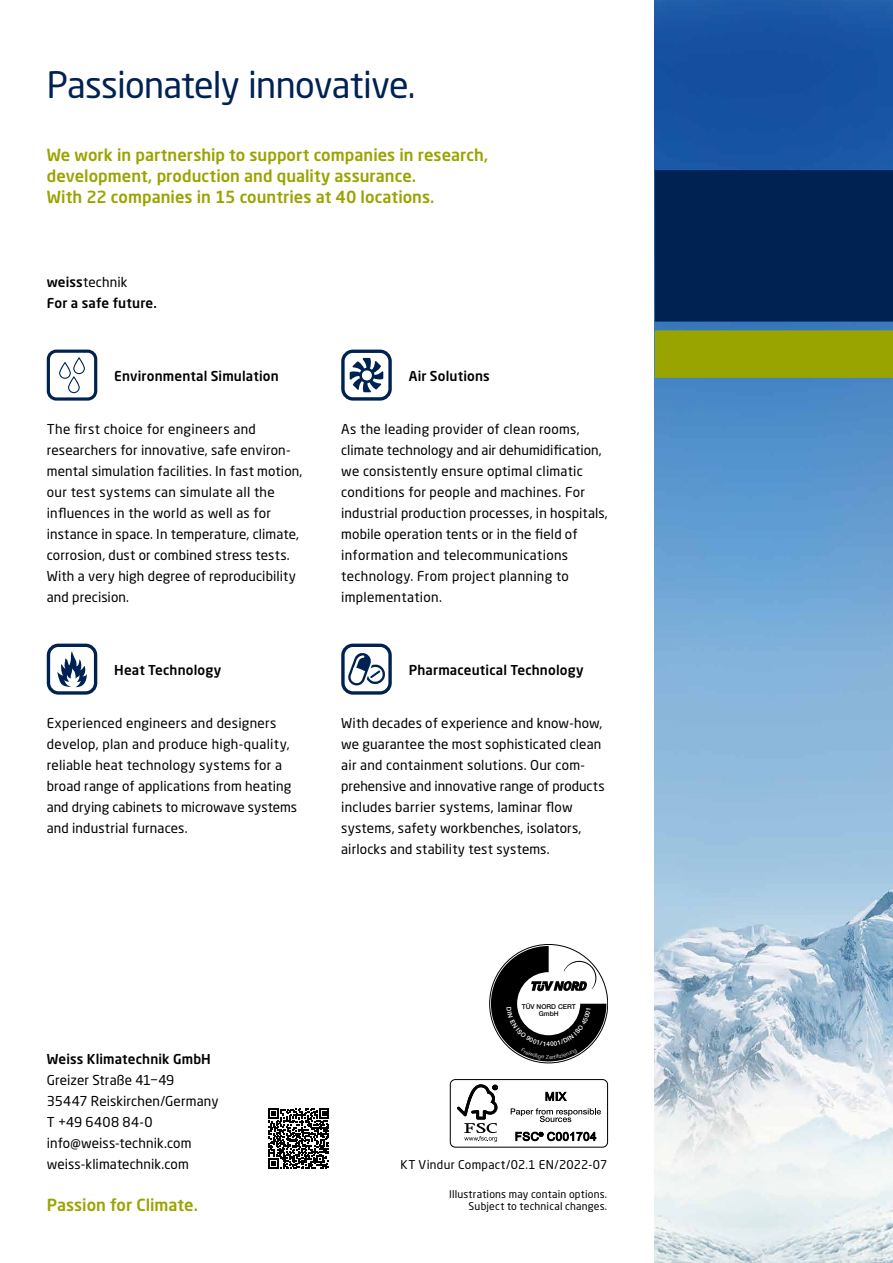
<style>
.page{position:relative;width:893px;height:1263px;background:#fff}
.page>*{position:absolute;margin:0;border:0;box-sizing:border-box;transform-origin:0 0}
.t1{font:36px "Neo Sans W1 G";letter-spacing:-.025em;color:#002252}
.t2{font:500 16.5px/21px "Neo Sans W1 G";color:#99a400}
.t3{font:13.5px/21px "Neo Sans W1 G";letter-spacing:.01em;color:#000}
.t4{font:500 13.5px/21px "Neo Sans W1 G";letter-spacing:.01em;color:#000}
.t5{font:12px "Neo Sans W1 G";letter-spacing:.025em;color:#000}
.t6{font:10.5px/12.8px "Neo Sans W1 G";letter-spacing:.015em;color:#000;text-align:right}
.t7{font:500 6.75px/6.8px "Helvetica Neue";color:#000;text-align:center}
.s1{font-weight:400}
</style>
<div class="page">
<img style="left:655px;top:0;width:238px;height:1263px">
<svg style="left:268px;top:1108px;width:61px;height:61px"></svg>
<div style="left:341px;top:644px;width:51px;height:51px;border:3px solid #002252;border-radius:10px"></div>
<svg style="left:348px;top:653px;width:37px;height:33px"></svg>
<div style="left:341px;top:350px;width:51px;height:51px;border:3px solid #002252;border-radius:10px"></div>
<svg style="left:350px;top:358px;width:33px;height:34px"></svg>
<svg style="left:59px;top:357px;width:26px;height:36px"></svg>
<div style="left:47px;top:350px;width:50px;height:51px;border:3px solid #002252;border-radius:8px"></div>
<div style="left:47px;top:644px;width:50px;height:51px;border:3px solid #002252;border-radius:10px"></div>
<svg style="left:57px;top:651px;width:30px;height:36px"></svg>
<div style="left:655px;top:330px;width:238px;height:48px;background:#99a400"></div>
<div style="left:655px;top:170px;width:238px;height:152px;background:#002252"></div>
<div style="left:450px;top:1079px;width:158px;height:69px;border:1px solid #000;border-radius:5px"></div>
<svg style="left:457px;top:1084px;width:41px;height:58px"></svg>
<svg style="left:545px;top:1091px;width:22px;height:10px"></svg>
<svg style="left:515px;top:1132px;width:81px;height:9px"></svg>
<svg style="left:511px;top:1108px;width:90px;height:14px"></svg>
<svg style="left:491px;top:946px;width:115px;height:115px"></svg>
<h1 class="t1" style="left:47px;top:62px;width:370px">Passionately innovative.</h1>
<p class="t2" style="left:47px;top:144px;width:443px">We work in partnership to support companies in research, development, production and quality assurance.<br>With 22 companies in 15 countries at 40 locations.</p>
<p class="t4" style="left:47px;top:271px;width:112px">weiss<span class="s1">technik<br></span>For a safe future.</p>
<p class="t4" style="left:114px;top:365px;width:166px">Environmental Simulation</p>
<p class="t4" style="left:409px;top:365px;width:83px">Air Solutions</p>
<p class="t3" style="left:47px;top:418px;width:257px">The first choice for engineers and researchers for innovative, safe environ&shy;mental simulation facilities. In fast motion, our test systems can simulate all the influences in the world as well as for instance in space. In temperature, climate, corrosion, dust or combined stress tests.<br>With a very high degree of reproducibility and precision.</p>
<p class="t3" style="left:341px;top:418px;width:268px">As the leading provider of clean rooms, climate technology and air dehumidification, we consistently ensure optimal climatic conditions for people and machines. For industrial production processes, in hospitals, mobile operation tents or in the field of information and telecommunications technology. From project planning to implementation.</p>
<p class="t4" style="left:114px;top:659px;width:109px">Heat Technology</p>
<p class="t3" style="left:47px;top:712px;width:252px">Experienced engineers and designers develop, plan and produce high-quality, reliable heat technology systems for a broad range of applications from heating and drying cabinets to microwave systems and industrial furnaces.</p>
<p class="t4" style="left:409px;top:659px;width:176px">Pharmaceutical Technology</p>
<p class="t3" style="left:341px;top:712px;width:265px">With decades of experience and know-how, we guarantee the most sophisticated clean air and containment solutions. Our com&shy;prehensive and innovative range of products includes barrier systems, laminar flow systems, safety workbenches, isolators, airlocks and stability test systems.</p>
<p class="t4" style="left:47px;top:1048px;width:166px">Weiss Klimatechnik GmbH</p>
<p class="t3" style="left:47px;top:1069px;width:173px">Greizer Straße 41−49<br>35447 Reiskirchen/Germany<br>T +49 6408 84-0 info@weiss-technik.com weiss-klimatechnik.com</p>
<p class="t2" style="left:47px;top:1194px;width:153px">Passion for Climate.</p>
<p class="t7" style="left:522px;top:1002px;width:55px">TÜV NORD CERT<br>GmbH</p>
<p class="t5" style="left:400px;top:1157px;width:208px">KT Vindur Compact/02.1 EN/2022-07</p>
<p class="t6" style="left:449px;top:1187px;width:160px">Illustrations may contain options.<br>Subject to technical changes.</p>
</div>
